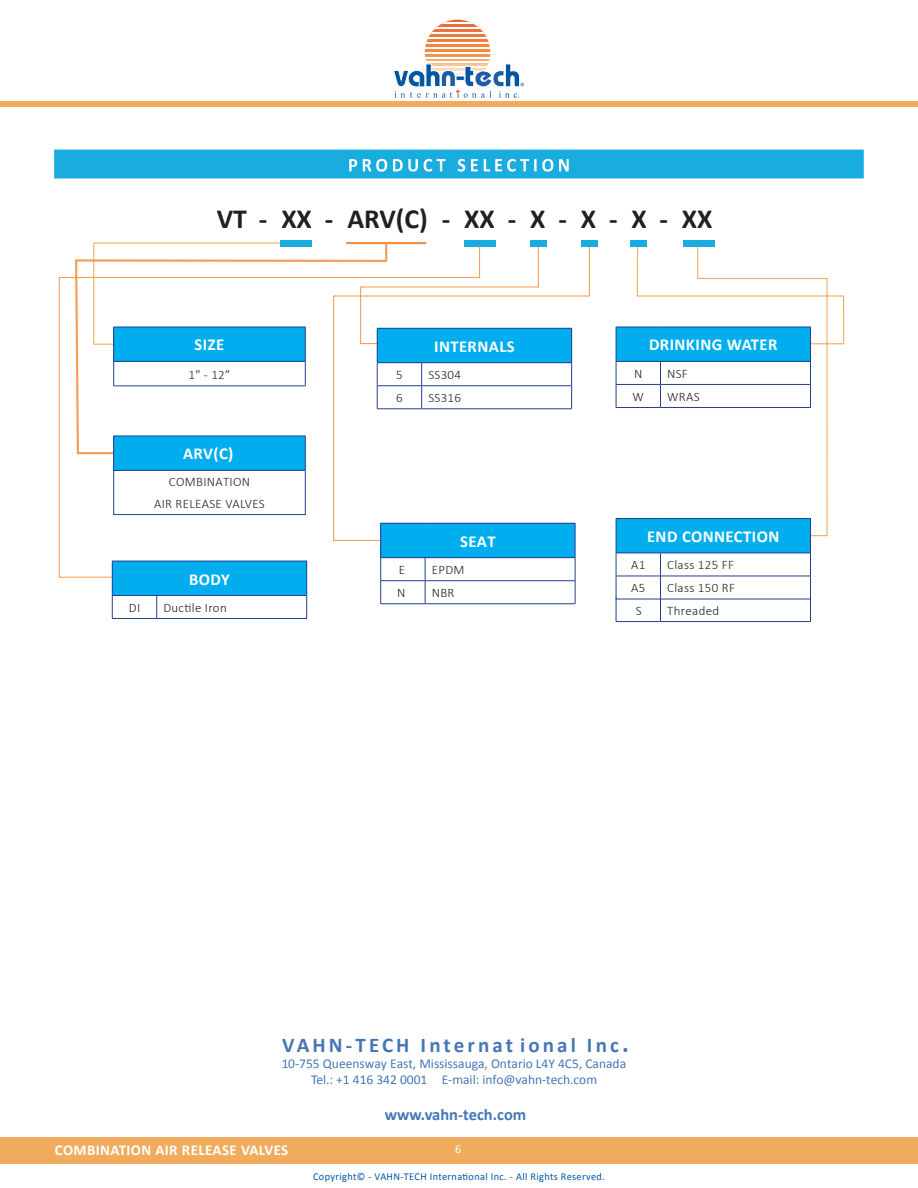
<style>
.page{position:relative;width:918px;height:1188px;background:#fff}
.page>*{position:absolute;margin:0;border:0;box-sizing:border-box;transform-origin:0 0}
.t1{font:700 27.75px "Calibri";color:#231f20}
.t2{font:700 21px "Calibri";letter-spacing:.15em;color:#235ea9}
.t3{font:700 16.65px "Calibri";letter-spacing:.025em;color:#fff}
.t4{font:700 16.5px "Calibri";color:#235ea9}
.t5{font:700 15px "Calibri";letter-spacing:.025em;color:#fff}
.t6{font:13.5px/16.2px "Calibri";color:#235ea9;text-align:center}
.t7{font:300 12.9px "Calibri";letter-spacing:.025em;color:#231f20}
.t8{font:12px "Calibri";color:#fff}
.t9{font:10.5px "Calibri";letter-spacing:.035em;color:#0057a3}
.s1{font-size:25.5px}
</style>
<div class="page">
<svg style="left:393px;top:19px;width:131px;height:79px"></svg>
<div style="left:0;top:1137px;width:918px;height:27px;background:#f0ac5c"></div>
<div style="left:0;top:101px;width:918px;height:6px;background:#f0ac5c"></div>
<div style="left:54px;top:150px;width:810px;height:28px;background:#19acdf"></div>
<svg style="left:480px;top:246px;width:59px;height:42px"></svg>
<hr style="left:346px;top:242px;width:80px;height:2px;background:#f3903f">
<div style="left:465px;top:240px;width:31px;height:6px;background:#19acdf"></div>
<div style="left:280px;top:240px;width:32px;height:6px;background:#19acdf"></div>
<div style="left:683px;top:240px;width:32px;height:6px;background:#19acdf"></div>
<div style="left:631px;top:240px;width:16px;height:6px;background:#19acdf"></div>
<div style="left:530px;top:240px;width:17px;height:6px;background:#19acdf"></div>
<hr style="left:589px;top:245px;width:1px;height:51px;background:#f3903f">
<svg style="left:480px;top:295px;width:109px;height:228px"></svg>
<div style="left:581px;top:240px;width:17px;height:6px;background:#19acdf"></div>
<div style="left:112px;top:561px;width:195px;height:34px;background:#00aeef"></div>
<hr style="left:112px;top:561px;width:1px;height:34px;background:#25408f">
<hr style="left:306px;top:561px;width:1px;height:34px;background:#25408f">
<hr style="left:112px;top:595px;width:45px;height:1px;background:#25408f">
<svg style="left:112px;top:596px;width:1px;height:22px"></svg>
<hr style="left:157px;top:595px;width:150px;height:1px;background:#25408f">
<svg style="left:156px;top:596px;width:1px;height:22px"></svg>
<svg style="left:306px;top:596px;width:1px;height:22px"></svg>
<hr style="left:112px;top:618px;width:45px;height:1px;background:#25408f">
<hr style="left:157px;top:618px;width:150px;height:1px;background:#25408f">
<div style="left:377px;top:328px;width:195px;height:35px;background:#00aeef"></div>
<hr style="left:422px;top:328px;width:150px;height:1px;background:#25408f">
<hr style="left:571px;top:329px;width:1px;height:33px;background:#25408f">
<hr style="left:422px;top:362px;width:150px;height:1px;background:#25408f">
<hr style="left:422px;top:385px;width:150px;height:1px;background:#25408f">
<svg style="left:571px;top:363px;width:1px;height:46px"></svg>
<hr style="left:422px;top:409px;width:150px;height:1px;background:#25408f">
<div style="left:616px;top:519px;width:194px;height:34px;background:#00aeef"></div>
<hr style="left:616px;top:518px;width:44px;height:1px;background:#25408f">
<hr style="left:616px;top:519px;width:1px;height:34px;background:#25408f">
<hr style="left:810px;top:519px;width:1px;height:34px;background:#25408f">
<hr style="left:616px;top:553px;width:44px;height:1px;background:#25408f">
<hr style="left:661px;top:553px;width:150px;height:1px;background:#25408f">
<hr style="left:616px;top:576px;width:44px;height:1px;background:#25408f">
<hr style="left:661px;top:576px;width:150px;height:1px;background:#25408f">
<hr style="left:616px;top:599px;width:44px;height:1px;background:#25408f">
<hr style="left:661px;top:599px;width:150px;height:1px;background:#25408f">
<svg style="left:616px;top:553px;width:1px;height:68px"></svg>
<svg style="left:660px;top:553px;width:1px;height:68px"></svg>
<svg style="left:810px;top:553px;width:1px;height:68px"></svg>
<hr style="left:616px;top:621px;width:44px;height:1px;background:#25408f">
<hr style="left:661px;top:621px;width:150px;height:1px;background:#25408f">
<div style="left:616px;top:327px;width:194px;height:34px;background:#00aeef"></div>
<hr style="left:616px;top:327px;width:44px;height:1px;background:#25408f">
<hr style="left:616px;top:327px;width:1px;height:34px;background:#25408f">
<hr style="left:616px;top:361px;width:44px;height:1px;background:#25408f">
<hr style="left:616px;top:384px;width:44px;height:1px;background:#25408f">
<svg style="left:616px;top:362px;width:1px;height:45px"></svg>
<svg style="left:637px;top:246px;width:207px;height:290px"></svg>
<hr style="left:616px;top:407px;width:44px;height:1px;background:#25408f">
<hr style="left:661px;top:407px;width:150px;height:1px;background:#25408f">
<svg style="left:59px;top:245px;width:421px;height:333px"></svg>
<div style="left:381px;top:523px;width:194px;height:35px;background:#00aeef"></div>
<hr style="left:380px;top:523px;width:45px;height:1px;background:#25408f">
<hr style="left:380px;top:523px;width:1px;height:34px;background:#25408f">
<hr style="left:425px;top:523px;width:150px;height:1px;background:#25408f">
<hr style="left:575px;top:523px;width:1px;height:34px;background:#25408f">
<hr style="left:380px;top:557px;width:45px;height:1px;background:#25408f">
<hr style="left:425px;top:557px;width:150px;height:1px;background:#25408f">
<hr style="left:380px;top:580px;width:45px;height:1px;background:#25408f">
<svg style="left:380px;top:558px;width:1px;height:46px"></svg>
<hr style="left:425px;top:580px;width:150px;height:1px;background:#25408f">
<svg style="left:425px;top:558px;width:1px;height:46px"></svg>
<svg style="left:575px;top:558px;width:1px;height:46px"></svg>
<hr style="left:380px;top:604px;width:45px;height:1px;background:#25408f">
<hr style="left:425px;top:604px;width:150px;height:1px;background:#25408f">
<h1 class="t1" style="left:217px;top:199px;width:497px">VT-XX-ARV(C)-XX-X-X-X -XX</h1>
<p class="t3" style="left:195px;top:333px;width:31px">SIZE</p>
<p class="t7" style="left:188px;top:367px;width:44px">1" - 12”</p>
<p class="t3" style="left:183px;top:442px;width:52px">ARV(C)</p>
<p class="t7" style="left:169px;top:474px;width:83px">COMBINATION</p>
<p class="t7" style="left:154px;top:496px;width:112px">AIR RELEASE VALVES</p>
<p class="t3" style="left:189px;top:567px;width:42px">BODY</p>
<p class="t7" style="left:129px;top:600px;width:13px">DI</p>
<p class="t7" style="left:163px;top:600px;width:65px">Ductile Iron</p>
<p class="t3" style="left:434px;top:334px;width:82px">INTERNALS</p>
<p class="t3" style="left:649px;top:333px;width:130px">DRINKING WATER</p>
<p class="t7" style="left:396px;top:367px;width:8px">5</p>
<p class="t7" style="left:428px;top:367px;width:34px">SS304</p>
<p class="t7" style="left:396px;top:390px;width:8px">6</p>
<p class="t7" style="left:428px;top:390px;width:34px">SS316</p>
<p class="t7" style="left:634px;top:366px;width:10px">N</p>
<p class="t7" style="left:667px;top:366px;width:22px">NSF</p>
<p class="t7" style="left:633px;top:389px;width:13px">W</p>
<p class="t7" style="left:667px;top:389px;width:34px">WRAS</p>
<p class="t3" style="left:460px;top:529px;width:37px">SEAT</p>
<p class="t3" style="left:647px;top:525px;width:134px">END CONNECTION</p>
<p class="t7" style="left:399px;top:562px;width:8px">E</p>
<p class="t7" style="left:432px;top:562px;width:34px">EPDM</p>
<p class="t7" style="left:397px;top:585px;width:10px">N</p>
<p class="t7" style="left:432px;top:585px;width:24px">NBR</p>
<p class="t7" style="left:631px;top:557px;width:16px">A1</p>
<p class="t7" style="left:667px;top:557px;width:68px">Class 125 FF</p>
<p class="t7" style="left:631px;top:580px;width:16px">A5</p>
<p class="t7" style="left:667px;top:580px;width:69px">Class 150 RF</p>
<p class="t7" style="left:636px;top:603px;width:7px">S</p>
<p class="t7" style="left:667px;top:603px;width:54px">Threaded</p>
<h2 class="t2" style="left:282px;top:1030px;width:348px">VAHN-TECH Internat ional Inc<span class="s1">.</span></h2>
<p class="t6" style="left:281px;top:1055px;width:346px">10-755 Queensway East, Mississauga, Ontario L4Y 4C5, Canada<br>Tel.: +1 416 342 0001 E-mail: info@vahn-tech.com</p>
<p class="t4" style="left:385px;top:1103px;width:143px">www.vahn-tech.com</p>
<p class="t5" style="left:55px;top:1140px;width:235px">COMBINATION AIR RELEASE VALVES</p>
<p class="t8" style="left:452px;top:1142px;width:14px">1 66</p>
<p class="t9" style="left:313px;top:1170px;width:293px">Copyright© - VAHN-TECH International Inc. - All Rights Reserved.</p>
</div>
